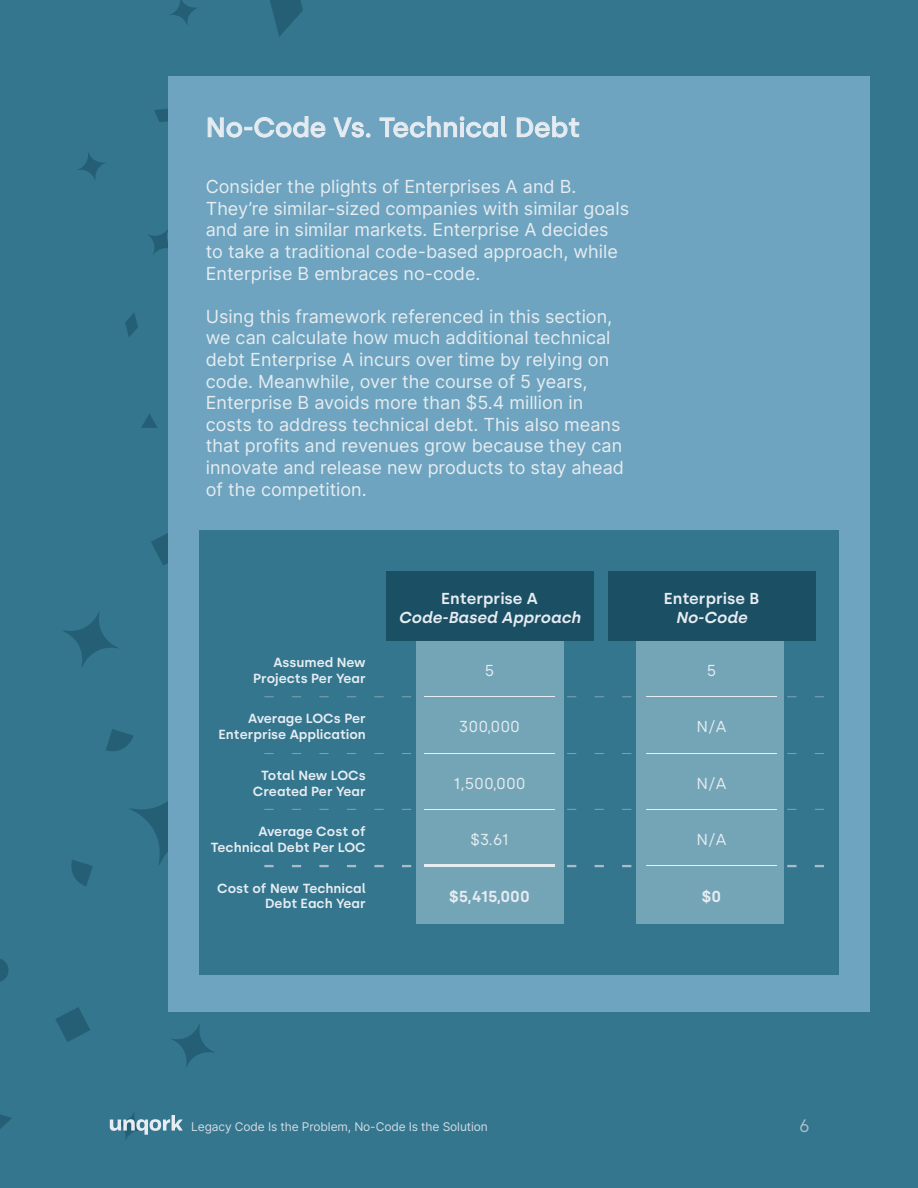
<style>
.page{position:relative;width:918px;height:1188px;background:#33768e}
.page>*{position:absolute;margin:0;border:0;box-sizing:border-box;transform-origin:0 0}
.t1{font:500 27px "Silka";color:#e6ecf1}
.t2{font:18px/21.6px "Inter";color:#e6ecf1}
.t3{font:18px "Silka";color:#acbbc8}
.t4{font:600 15.9px "Silka";color:#e6ecf1}
.t5{font:15.9px "Silka";color:#e6ecf1}
.t6{font:italic 600 15.9px "Silka";color:#e6ecf1}
.t7{font:600 13.2px/15.9px "Silka";color:#e6ecf1;text-align:right}
.t8{font:12px "Inter";letter-spacing:-.01em;color:#d2dce4}
</style>
<div class="page">
<svg style="left:129px;top:801px;width:39px;height:64px"></svg>
<svg style="left:151px;top:533px;width:17px;height:32px"></svg>
<svg style="left:148px;top:230px;width:20px;height:25px"></svg>
<svg style="left:154px;top:109px;width:14px;height:13px"></svg>
<svg style="left:55px;top:1007px;width:35px;height:35px"></svg>
<svg style="left:0;top:1114px;width:12px;height:15px"></svg>
<svg style="left:78px;top:152px;width:27px;height:28px"></svg>
<svg style="left:106px;top:729px;width:27px;height:22px"></svg>
<svg style="left:71px;top:860px;width:22px;height:26px"></svg>
<svg style="left:172px;top:1024px;width:42px;height:43px"></svg>
<svg style="left:0;top:959px;width:9px;height:23px"></svg>
<svg style="left:63px;top:611px;width:55px;height:56px"></svg>
<svg style="left:170px;top:0;width:27px;height:25px"></svg>
<svg style="left:141px;top:414px;width:16px;height:14px"></svg>
<svg style="left:125px;top:313px;width:13px;height:24px"></svg>
<svg style="left:270px;top:0;width:33px;height:37px"></svg>
<div style="left:168px;top:76px;width:702px;height:936px;background:#6ea4bf"></div>
<div style="left:199px;top:530px;width:640px;height:444px;background:#33768e"></div>
<svg style="left:264px;top:865px;width:10px;height:2px"></svg>
<svg style="left:292px;top:865px;width:9px;height:2px"></svg>
<svg style="left:319px;top:865px;width:10px;height:2px"></svg>
<svg style="left:347px;top:865px;width:9px;height:2px"></svg>
<svg style="left:374px;top:865px;width:10px;height:2px"></svg>
<svg style="left:402px;top:865px;width:9px;height:2px"></svg>
<svg style="left:567px;top:865px;width:9px;height:2px"></svg>
<svg style="left:595px;top:865px;width:9px;height:2px"></svg>
<svg style="left:622px;top:865px;width:9px;height:2px"></svg>
<svg style="left:787px;top:865px;width:10px;height:2px"></svg>
<svg style="left:815px;top:865px;width:9px;height:2px"></svg>
<div style="left:416px;top:640px;width:147px;height:284px;background:#73a5b6"></div>
<div style="left:637px;top:640px;width:147px;height:284px;background:#73a5b6"></div>
<div style="left:386px;top:571px;width:207px;height:69px;background:#1b4f64"></div>
<svg style="left:110px;top:1112px;width:73px;height:28px"></svg>
<svg style="left:207px;top:116px;width:119px;height:22px"></svg>
<svg style="left:333px;top:117px;width:37px;height:21px"></svg>
<svg style="left:379px;top:116px;width:128px;height:22px"></svg>
<svg style="left:517px;top:116px;width:63px;height:22px"></svg>
<hr style="left:424px;top:696px;width:131px;height:1px;background:#e6ecf1">
<hr style="left:424px;top:753px;width:131px;height:1px;background:#e6ecf1">
<hr style="left:424px;top:809px;width:131px;height:1px;background:#e6ecf1">
<hr style="left:424px;top:865px;width:131px;height:2px;background:#e6ecf1">
<div style="left:608px;top:571px;width:207px;height:69px;background:#1b4f64"></div>
<hr style="left:646px;top:696px;width:131px;height:1px;background:#e6ecf1">
<hr style="left:646px;top:753px;width:131px;height:1px;background:#e6ecf1">
<hr style="left:646px;top:809px;width:131px;height:1px;background:#e6ecf1">
<hr style="left:646px;top:866px;width:131px;height:1px;background:#e6ecf1">
<h1 class="t1" style="left:206px;top:111px;width:376px">No-Code Vs. Technical Debt</h1>
<p class="t2" style="left:206px;top:175px;width:425px">Consider the plights of Enterprises A and B.<br>They’re similar-sized companies with similar goals and are in similar markets. Enterprise A decides to take a traditional code-based approach, while Enterprise B embraces no-code.</p>
<p class="t2" style="left:206px;top:305px;width:420px">Using this framework referenced in this section, we can calculate how much additional technical debt Enterprise A incurs over time by relying on code. Meanwhile, over the course of 5 years, Enterprise B avoids more than $5.4 million in costs to address technical debt. This also means that profits and revenues grow because they can innovate and release new products to stay ahead of the competition.</p>
<p class="t7" style="left:253px;top:654px;width:114px">Assumed New<br>Projects Per Year</p>
<p class="t7" style="left:219px;top:711px;width:149px">Average LOCs Per<br>Enterprise Application</p>
<p class="t7" style="left:253px;top:767px;width:114px">Total New LOCs<br>Created Per Year</p>
<p class="t7" style="left:211px;top:824px;width:156px">Average Cost of<br>Technical Debt Per LOC</p>
<p class="t7" style="left:217px;top:880px;width:150px">Cost of New Technical<br>Debt Each Year</p>
<p class="t4" style="left:441px;top:589px;width:98px">Enterprise A</p>
<p class="t6" style="left:399px;top:608px;width:184px">Code-Based Approach</p>
<p class="t5" style="left:485px;top:661px;width:11px">5</p>
<p class="t5" style="left:459px;top:717px;width:63px">300,000</p>
<p class="t5" style="left:453px;top:774px;width:74px">1,500,000</p>
<p class="t5" style="left:470px;top:830px;width:40px">$3.61</p>
<p class="t4" style="left:449px;top:887px;width:82px">$5,415,000</p>
<p class="t4" style="left:664px;top:589px;width:97px">Enterprise B</p>
<p class="t6" style="left:676px;top:608px;width:73px">No-Code</p>
<p class="t5" style="left:707px;top:661px;width:11px">5</p>
<p class="t5" style="left:696px;top:717px;width:32px">N/A</p>
<p class="t5" style="left:696px;top:774px;width:32px">N/A</p>
<p class="t5" style="left:696px;top:830px;width:32px">N/A</p>
<p class="t4" style="left:702px;top:887px;width:21px">$0</p>
<p class="t8" style="left:191px;top:1118px;width:298px">Legacy Code Is the Problem, No-Code Is the Solution</p>
<p class="t3" style="left:799px;top:1115px;width:13px">6</p>
</div>
